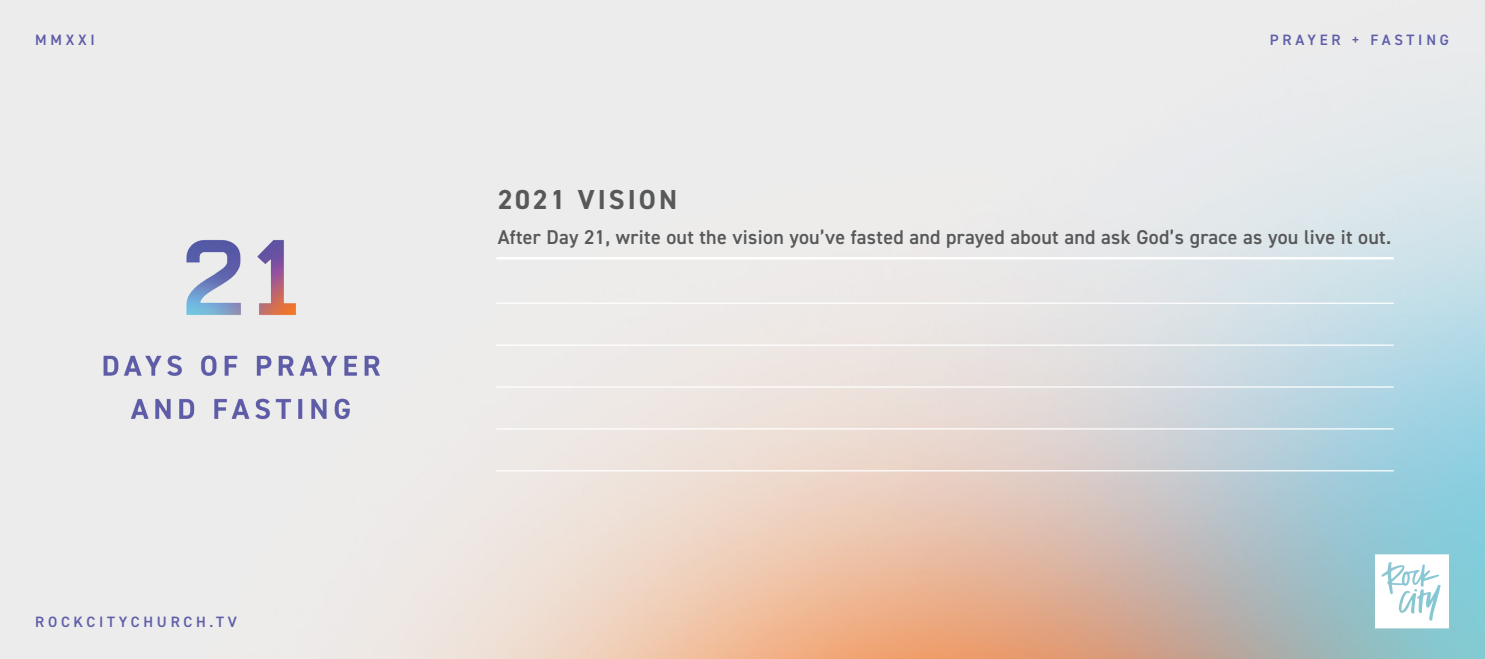
<style>
.page{position:relative;width:1485px;height:659px;background:#fff}
.page>*{position:absolute;margin:0;border:0;box-sizing:border-box;transform-origin:0 0}
.t1{font:700 27.5px "DIN2014";letter-spacing:.11em;color:#57585a}
.H1_Sub{font:600 20px "DIN2014";letter-spacing:.015em;color:#57585a}
.Border{font:600 15px "DIN2014";letter-spacing:.25em;color:#5e5da9}
</style>
<div class="page">
<img style="left:0;top:0;width:1485px;height:659px">
<img style="left:90px;top:178px;width:302px;height:303px">
<svg style="left:1375px;top:554px;width:74px;height:74px"></svg>
<hr style="left:496px;top:257px;width:898px;height:2px;background:#fff">
<hr style="left:496px;top:303px;width:898px;height:1px;background:#fff">
<hr style="left:496px;top:344px;width:898px;height:2px;background:#fff">
<hr style="left:496px;top:386px;width:898px;height:2px;background:#fff">
<hr style="left:496px;top:428px;width:898px;height:1px;background:#fff">
<hr style="left:496px;top:470px;width:898px;height:1px;background:#fff">
<p class="Border" style="left:35px;top:30px;width:61px">MMXXI</p>
<p class="Border" style="left:1270px;top:30px;width:180px">PRAYER + FASTING</p>
<p class="Border" style="left:35px;top:612px;width:203px">ROCKCITYCHURCH.TV</p>
<h1 class="t1" style="left:498px;top:181px;width:181px">2021 VISION</h1>
<p class="H1_Sub" style="left:498px;top:224px;width:895px">After Day 21, write out the vision you’ve fasted and prayed about and ask God’s grace as you live it out.</p>
</div>
